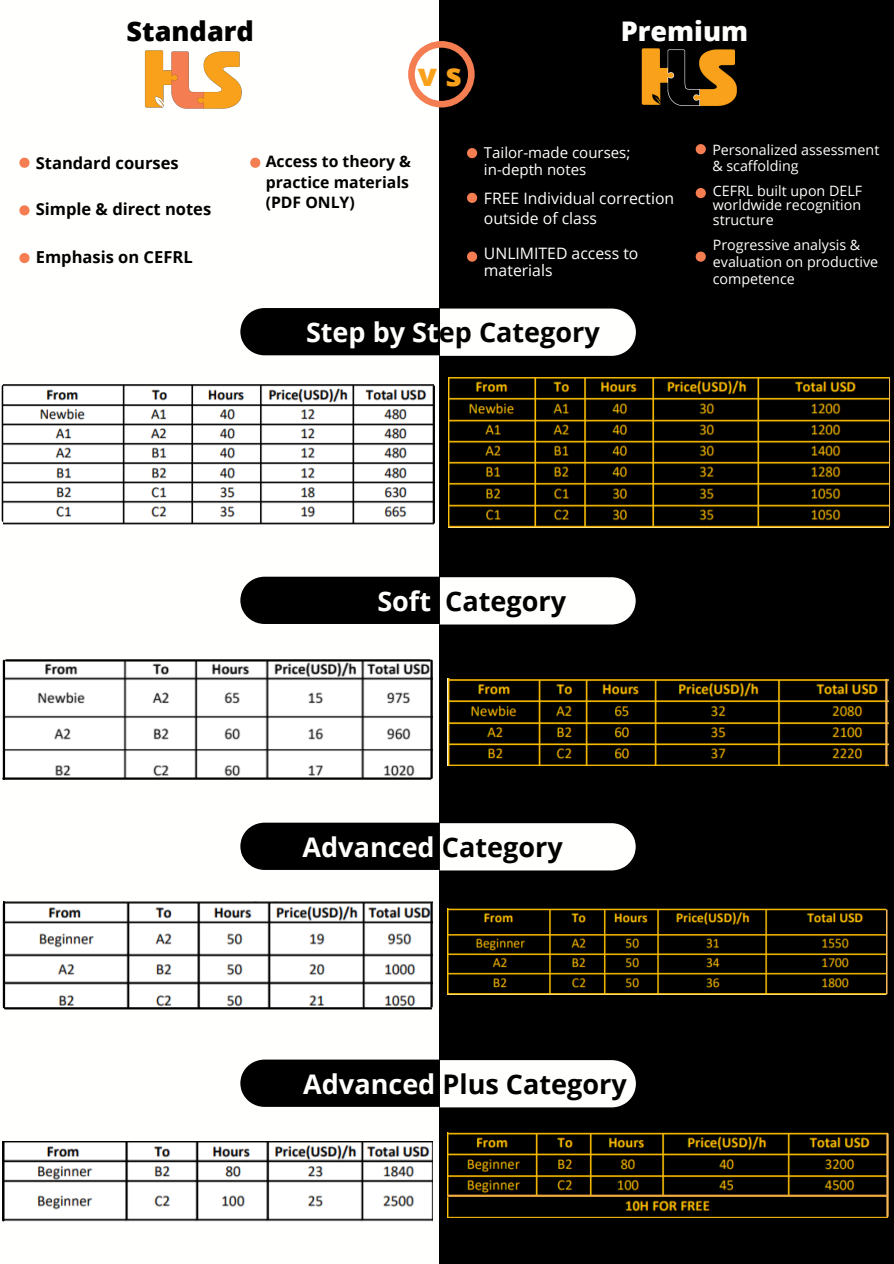
<style>
.page{position:relative;width:894px;height:1264px;background:#fff}
.page>*{position:absolute;margin:0;border:0;box-sizing:border-box;transform-origin:0 0}
.t1{font:800 31.5px "Open Sans";color:#f9a11b}
.t2{font:700 27px "Open Sans";color:#000}
.t3{font:700 27px "Open Sans";color:#fffffe}
.t4{font:800 27px "Open Sans";color:#000}
.t5{font:800 27px "Open Sans";color:#fffffe}
.t6{font:700 16.5px "Open Sans";color:#000}
.t7{font:15.75px/20.2px "Open Sans";color:#fffffe}
.t8{font:700 15.75px/20.2px "Open Sans";color:#000}
.t9{font:15px/17px "Open Sans";color:#fffffe}
.t10{font:14.25px/17px "Open Sans";color:#fffffe}
.s1{color:#fffffe}
.s2{color:#000}
</style>
<div class="page">
<div style="left:439px;top:0;width:454px;height:1263px;background:#000"></div>
<img style="left:641px;top:48px;width:96px;height:58px">
<img style="left:144px;top:50px;width:98px;height:59px">
<svg style="left:408px;top:41px;width:66px;height:66px"></svg>
<img style="left:5px;top:661px;width:425px;height:116px">
<hr style="left:3px;top:777px;width:427px;height:2px;background:#000">
<img style="left:3px;top:901px;width:429px;height:106px">
<hr style="left:5px;top:1007px;width:426px;height:2px;background:#000">
<hr style="left:3px;top:660px;width:2px;height:119px;background:#000">
<hr style="left:6px;top:659px;width:424px;height:2px;background:#000">
<hr style="left:2px;top:386px;width:3px;height:134px;background:#000">
<img style="left:3px;top:1141px;width:429px;height:80px">
<hr style="left:2px;top:1142px;width:3px;height:78px;background:#000">
<hr style="left:3px;top:903px;width:2px;height:104px;background:#000">
<svg style="left:19px;top:158px;width:11px;height:10px"></svg>
<svg style="left:19px;top:205px;width:11px;height:10px"></svg>
<svg style="left:250px;top:158px;width:10px;height:10px"></svg>
<svg style="left:467px;top:148px;width:10px;height:10px"></svg>
<svg style="left:467px;top:193px;width:10px;height:10px"></svg>
<svg style="left:467px;top:251px;width:10px;height:11px"></svg>
<svg style="left:695px;top:144px;width:10px;height:10px"></svg>
<svg style="left:695px;top:251px;width:10px;height:11px"></svg>
<svg style="left:19px;top:253px;width:11px;height:10px"></svg>
<svg style="left:695px;top:188px;width:10px;height:10px"></svg>
<hr style="left:887px;top:378px;width:2px;height:147px;background:#f6b758">
<hr style="left:885px;top:910px;width:2px;height:83px;background:#f6b758">
<hr style="left:430px;top:660px;width:2px;height:118px;background:#000">
<hr style="left:430px;top:904px;width:2px;height:102px;background:#000">
<img style="left:3px;top:385px;width:430px;height:140px">
<hr style="left:432px;top:386px;width:3px;height:136px;background:#000">
<svg style="left:240px;top:308px;width:395px;height:48px;background:#7e7e7e"></svg>
<svg style="left:240px;top:576px;width:395px;height:48px;background:#7d7d7c"></svg>
<svg style="left:240px;top:822px;width:395px;height:48px;background:#7d7d7c"></svg>
<svg style="left:240px;top:1059px;width:395px;height:48px;background:#7d7d7d"></svg>
<img style="left:448px;top:377px;width:440px;height:150px">
<img style="left:447px;top:678px;width:441px;height:87px">
<hr style="left:885px;top:679px;width:2px;height:86px;background:#f6b758">
<img style="left:447px;top:908px;width:438px;height:86px">
<img style="left:447px;top:1132px;width:440px;height:85px">
<hr style="left:886px;top:1133px;width:2px;height:83px;background:#f6b758">
<hr style="left:448px;top:1194px;width:438px;height:2px;background:#efa93e">
<p class="t4" style="left:127px;top:12px;width:129px">Standard</p>
<p class="t5" style="left:620px;top:12px;width:129px">Premium</p>
<p class="t1" style="left:417px;top:52px;width:46px">v s</p>
<p class="t6" style="left:36px;top:152px;width:144px">Standard courses</p>
<p class="t9" style="left:484px;top:144px;width:148px">Tailor-made courses; in-depth notes</p>
<p class="t8" style="left:266px;top:151px;width:147px">Access to theory &amp; practice materials (PDF ONLY)</p>
<p class="t6" style="left:36px;top:197px;width:177px">Simple &amp; direct notes</p>
<p class="t7" style="left:484px;top:188px;width:192px">FREE Individual correction outside of class</p>
<p class="t7" style="left:484px;top:244px;width:156px;line-height:17px">UNLIMITED access to materials</p>
<p class="t6" style="left:36px;top:245px;width:158px">Emphasis on CEFRL</p>
<p class="t2" style="left:306px;top:313px;width:295px"><span class="s1">Step by St</span>ep Category</p>
<p class="t10" style="left:712px;top:141px;width:168px;line-height:15.8px">Personalized assessment &amp; scaffolding</p>
<p class="t10" style="left:712px;top:183px;width:151px;line-height:14.7px;text-align:justify">CEFRL built upon DELF worldwide recognition structure</p>
<p class="t10" style="left:712px;top:236px;width:167px">Progressive analysis &amp; evaluation on productive competence</p>
<p class="t2" style="left:377px;top:582px;width:190px"><span class="s1">Soft</span> Category</p>
<p class="t3" style="left:302px;top:828px;width:261px">Advanced <span class="s2">Category</span></p>
<p class="t2" style="left:303px;top:1064px;width:325px"><span class="s1">Advanced</span> Plus Category</p>
</div>
